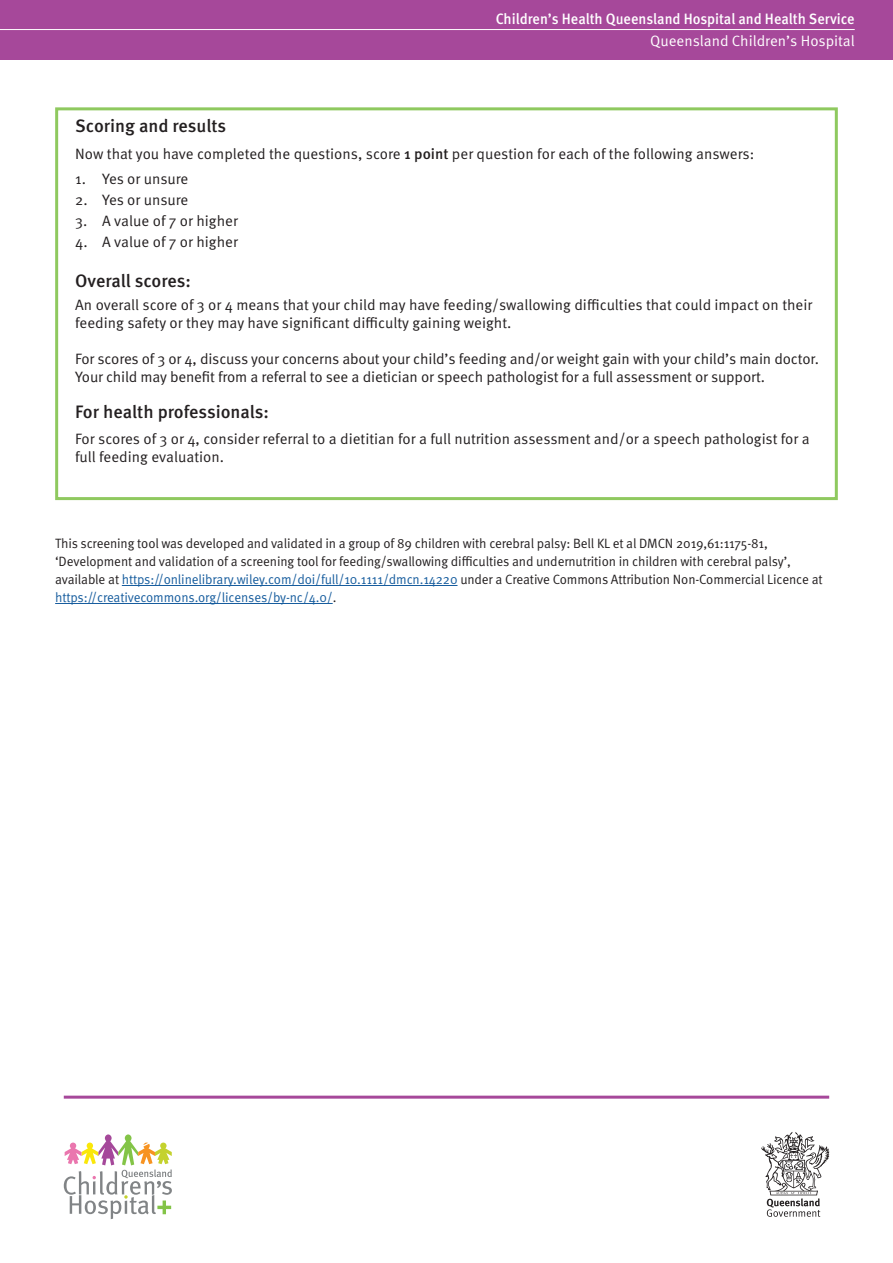
<style>
.page{position:relative;width:893px;height:1263px;background:#fff}
.page>*{position:absolute;margin:0;border:0;box-sizing:border-box;transform-origin:0 0}
.Bullet_level_1{font:500 18px "Meta OT";letter-spacing:-.005em;color:#231f20}
.Bullet_level_1-2{font:15px/18px "Meta OT Norm";letter-spacing:-.005em;color:#231f20}
.Paragraph_Style_2-to{font:500 15px "Meta OT";color:#fff;scale:.95 1}
.Body_Text{font:15px "Meta OT Norm";color:#fff}
.Bullet_level_1-3{font:13.5px/18px "Meta OT Norm";letter-spacing:-.01em;color:#231f20}
.s1{font-family:"Meta OT";font-weight:500}
.s2{color:#175d9e}
</style>
<div class="page">
<hr style="left:64px;top:1096px;width:765px;height:3px;background:#a6489a">
<div style="left:0;top:0;width:893px;height:59px;background:#a6489a"></div>
<hr style="left:0;top:29px;width:855px;height:1px;background:#fff">
<svg style="left:761px;top:1132px;width:68px;height:85px"></svg>
<svg style="left:64px;top:1134px;width:108px;height:85px"></svg>
<div style="left:55px;top:107px;width:783px;height:393px;border:3px solid #8fc95f"></div>
<hr style="left:122px;top:585px;width:335px;height:1px;background:#175d9e">
<hr style="left:55px;top:603px;width:278px;height:1px;background:#175d9e">
<p class="Paragraph_Style_2-to" style="left:496px;top:10px;width:379px">Children’s Health Queensland Hospital and Health Service</p>
<p class="Body_Text" style="left:650px;top:33px;width:206px">Queensland Children’s Hospital</p>
<p class="Bullet_level_1" style="left:75px;top:115px;width:152px">Scoring and results</p>
<p class="Bullet_level_1-2" style="left:75px;top:145px;width:681px">Now that you have completed the questions, score <span class="s1">1 point</span> per question for each of the following answers:</p>
<p class="Bullet_level_1-2" style="left:75px;top:170px;width:115px">1. Yes or unsure</p>
<p class="Bullet_level_1-2" style="left:75px;top:191px;width:115px">2. Yes or unsure</p>
<p class="Bullet_level_1-2" style="left:75px;top:212px;width:164px">3. A value of 7 or higher</p>
<p class="Bullet_level_1-2" style="left:75px;top:233px;width:164px">4. A value of 7 or higher</p>
<p class="Bullet_level_1" style="left:75px;top:270px;width:117px">Overall scores:</p>
<p class="Bullet_level_1-2" style="left:75px;top:296px;width:739px">An overall score of 3 or 4 means that your child may have feeding/swallowing difficulties that could impact on their feeding safety or they may have significant difficulty gaining weight.</p>
<p class="Bullet_level_1-2" style="left:75px;top:350px;width:745px">For scores of 3 or 4, discuss your concerns about your child’s feeding and/or weight gain with your child’s main doctor.<br>Your child may benefit from a referral to see a dietician or speech pathologist for a full assessment or support.</p>
<p class="Bullet_level_1" style="left:75px;top:400px;width:195px">For health professionals:</p>
<p class="Bullet_level_1-2" style="left:75px;top:430px;width:736px">For scores of 3 or 4, consider referral to a dietitian for a full nutrition assessment and/or a speech pathologist for a full feeding evaluation.</p>
<p class="Bullet_level_1-3" style="left:55px;top:535px;width:769px">This screening tool was developed and validated in a group of 89 children with cerebral palsy: Bell KL et al DMCN 2019,61:1175-81, ‘Development and validation of a screening tool for feeding/swallowing difficulties and undernutrition in children with cerebral palsy’, available at <span class="s2">https://onlinelibrary.wiley.com/doi/full/10.1111/dmcn.14220</span> under a Creative Commons Attribution Non-Commercial Licence at <span class="s2">https://creativecommons.org/licenses/by-nc/4.0/</span>.</p>
</div>
